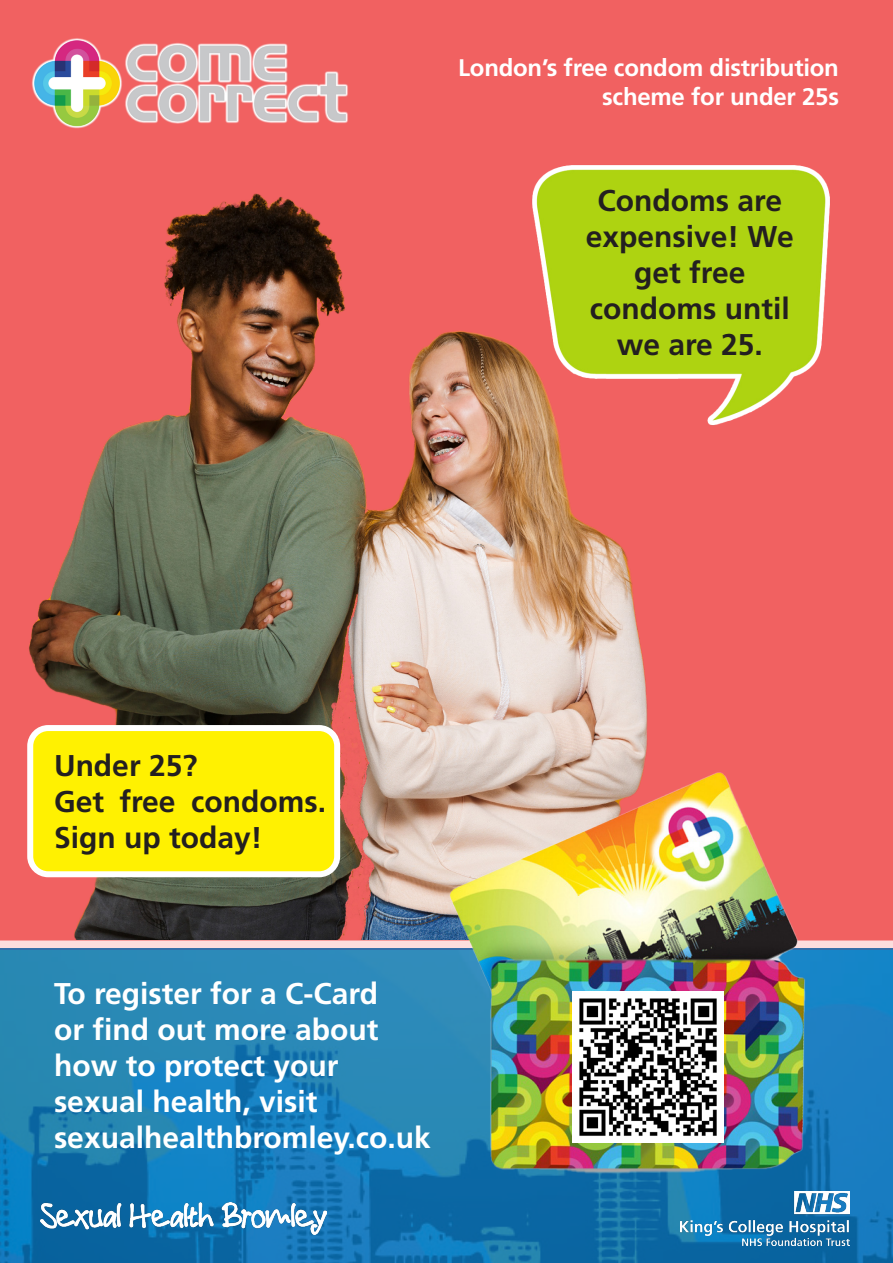
<style>
.page{position:relative;width:893px;height:1263px;background:#f16161}
.page>*{position:absolute;margin:0;border:0;box-sizing:border-box;transform-origin:0 0}
.t1{font:700 30px/36px "Frutiger LT Std";color:#fff}
.t2{font:700 30px/36px "Frutiger LT Pro";color:#231f20;text-align:center}
.t3{font:700 24px/28.8px "Frutiger LT Std";letter-spacing:-.01em;color:#fff;text-align:right}
</style>
<div class="page">
<img style="left:32px;top:38px;width:316px;height:91px">
<img style="left:29px;top:193px;width:619px;height:746px">
<img style="left:503px;top:165px;width:327px;height:277px">
<div style="left:30px;top:728px;width:307px;height:146px;background:#fff101;border-radius:18px"></div>
<div style="left:27px;top:725px;width:313px;height:152px;border:6px solid #fff;border-radius:18px"></div>
<svg style="left:0;top:940px;width:893px;height:323px;background:#217fb5"></svg>
<img style="left:680px;top:1192px;width:169px;height:53px">
<img style="left:434px;top:763px;width:428px;height:428px">
<img style="left:572px;top:992px;width:151px;height:151px">
<img style="left:41px;top:1202px;width:286px;height:33px">
<p class="t3" style="left:458px;top:53px;width:382px">London’s free condom distribution scheme for under 25s</p>
<p class="t2" style="left:586px;top:183px;width:209px">Condoms are expensive! We get free condoms until we are 25.</p>
<p class="t2" style="left:54px;top:748px;width:145px">Under 25?</p>
<p class="t2" style="left:54px;top:784px;width:274px;text-align:left">Get free condoms.<br>Sign up today!</p>
<p class="t1" style="left:54px;top:975px;width:378px">To register for a C-Card<br>or find out more about how to protect your sexual health, visit sexualhealthbromley.co.uk</p>
</div>
